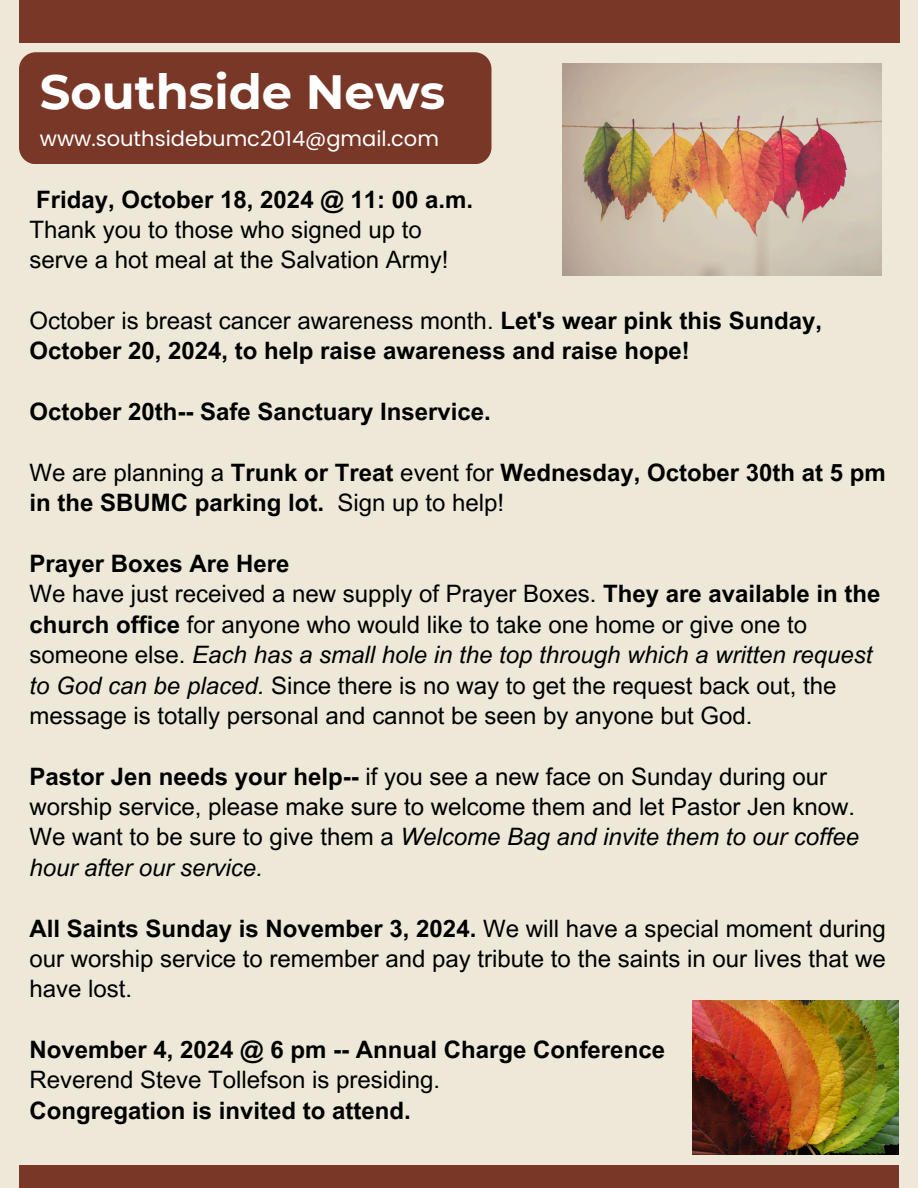
<style>
.page{position:relative;width:918px;height:1188px;background:#ede8d7}
.page>*{position:absolute;margin:0;border:0;box-sizing:border-box;transform-origin:0 0}
.t1{font:700 48px "Montserrat";color:#fff}
.t2{font:24px/30.3px "Arial MT Pro";color:#000}
.t3{font:700 24px/30.3px "Arial MT Pro";color:#000}
.t4{font:21px "Poppins";color:#fff}
.s1{font-weight:700}
.s2{font-weight:400}
.s3{font-style:italic}
</style>
<div class="page">
<div style="left:19px;top:52px;width:472px;height:112px;background:#793727;border-radius:17px"></div>
<div style="left:19px;top:0;width:880px;height:43px;background:#793727"></div>
<div style="left:19px;top:1165px;width:880px;height:23px;background:#793727"></div>
<img style="left:562px;top:63px;width:320px;height:213px">
<img style="left:693px;top:1000px;width:206px;height:154px">
<p class="t1" style="left:40px;top:62px;width:407px">Southside News</p>
<p class="t4" style="left:40px;top:124px;width:401px">www.southsidebumc2014@gmail.com</p>
<p class="t2" style="left:30px;top:187px;width:445px"><span class="s1">Friday, October 18, 2024 @ 11: 00 a.m.<br></span>Thank you to those who signed up to serve a hot meal at the Salvation Army!</p>
<p class="t3" style="left:30px;top:308px;width:794px"><span class="s2">October is breast cancer awareness month.</span> Let's wear pink this Sunday,<br>October 20, 2024, to help raise awareness and raise hope!</p>
<h3 class="t3" style="left:30px;top:400px;width:463px">October 20th-- Safe Sanctuary Inservice.</h3>
<h3 class="t3" style="left:30px;top:460px;width:858px"><span class="s2">We are planning a</span> Trunk or Treat <span class="s2">event for</span> Wednesday, October 30th at 5 pm in the SBUMC parking lot. <span class="s2">Sign up to help!</span></h3>
<h2 class="t2" style="left:30px;top:551px;width:852px"><span class="s1">Prayer Boxes Are Here<br></span>We have just received a new supply of Prayer Boxes. <span class="s1">They are available in the church office</span> for anyone who would like to take one home or give one to someone else. <span class="s3">Each has a small hole in the top through which a written request to God can be placed.</span> Since there is no way to get the request back out, the message is totally personal and cannot be seen by anyone but God.</h2>
<h3 class="t2" style="left:30px;top:764px;width:831px"><span class="s1">Pastor Jen needs your help--</span> if you see a new face on Sunday during our worship service, please make sure to welcome them and let Pastor Jen know.<br>We want to be sure to give them a <span class="s3">Welcome Bag and invite them to our coffee hour after our service.</span></h3>
<h3 class="t2" style="left:30px;top:916px;width:858px;text-align:justify"><span class="s1">All Saints Sunday is November 3, 2024.</span> We will have a special moment during our worship service to remember and pay tribute to the saints in our lives that we have lost.</h3>
<h3 class="t3" style="left:30px;top:1037px;width:637px">November 4, 2024 @ 6 pm -- Annual Charge Conference<br><span class="s2">Reverend Steve Tollefson is presiding.</span></h3>
<h3 class="t3" style="left:30px;top:1098px;width:383px">Congregation is invited to attend.</h3>
</div>
